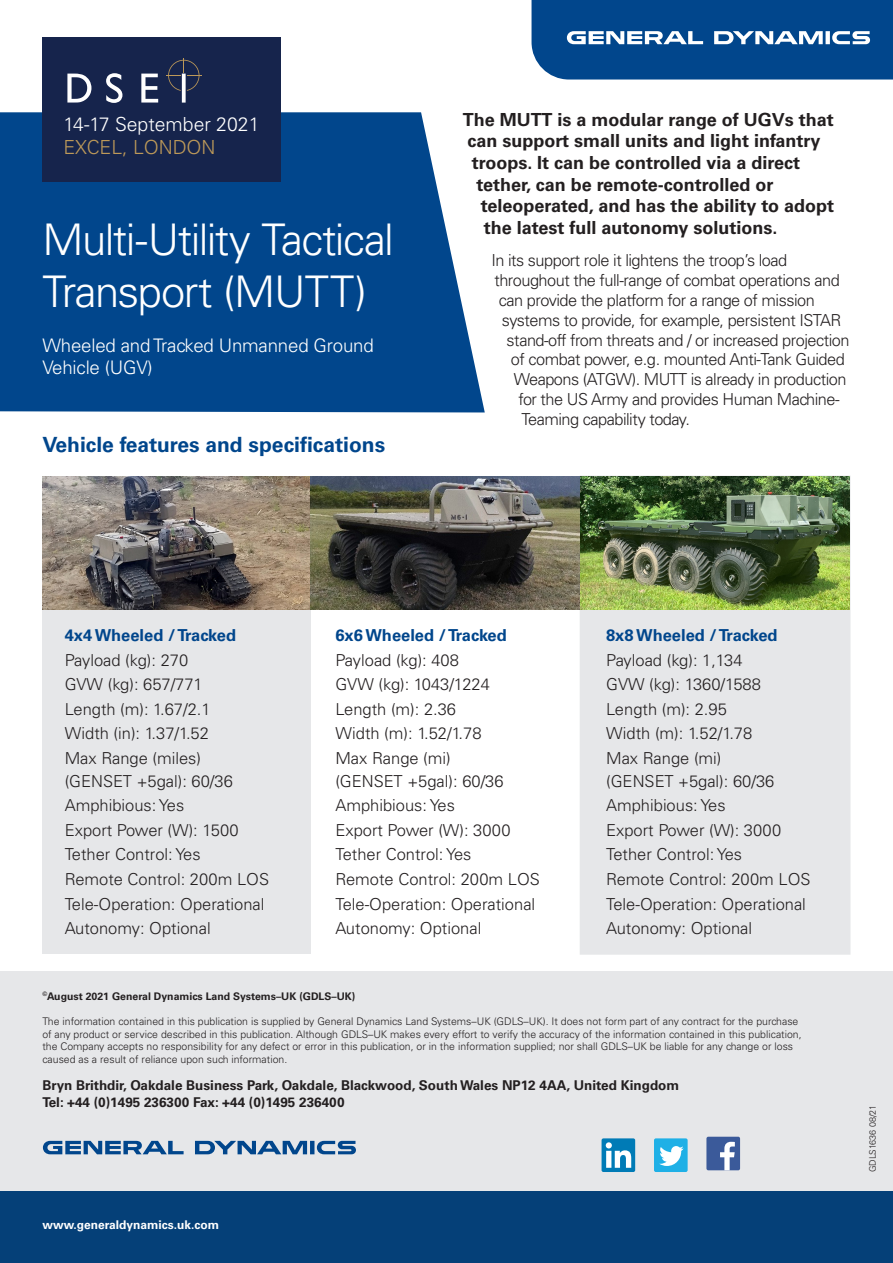
<style>
.page{position:relative;width:893px;height:1263px;background:#fff}
.page>*{position:absolute;margin:0;border:0;box-sizing:border-box;transform-origin:0 0}
.Sub_heading_70__blac{font:300 43.5px/52.3px "Univers LT";letter-spacing:-.035em;color:#fff}
.Intro_bold{font:700 21px "Univers LT";color:#01468c}
.body_text_bold_10pt{font:300 19.35px "Univers LT";color:#fff}
.body_text_bold_10pt-2{font:300 19.35px "Univers LT";color:#bd9959}
.Sub_heading_70__blac-2{font:300 18.6px/22.4px "Univers LT";letter-spacing:-.01em;color:#fff}
.Intro_bold-2{font:700 18px "Univers LT";color:#231f20}
.Intro_bold-3{font:300 16.5px/22.5px "Univers LT";color:#231f20}
.Body_text_10pt{font:300 16.5px "Univers LT";letter-spacing:-.03em;color:#231f20}
.Intro_bold-4{font:700 16.5px "Univers LT";color:#01468c}
.Address{font:700 13.5px/16.5px "Univers LT";color:#231f20}
.Address-2{font:700 12px "Univers LT";color:#fff}
.t1{font:300 10.5px/12.6px "Univers LT Std";color:#231f20}
.t2{font:700 10.5px "Univers LT Std";color:#231f20}
.Copyright{font:300 9px "Univers LT";color:#231f20}
</style>
<div class="page">
<div style="left:0;top:971px;width:893px;height:221px;background:#e6e7e9"></div>
<div style="left:0;top:1192px;width:893px;height:71px;background:#054078"></div>
<svg style="left:43px;top:1141px;width:313px;height:13px"></svg>
<div style="left:654px;top:1138px;width:34px;height:34px;background:#1fb0e6;border-radius:2px"></div>
<svg style="left:659px;top:1146px;width:25px;height:20px"></svg>
<div style="left:706px;top:1137px;width:34px;height:33px;background:#3b5a9a;border-radius:2px"></div>
<svg style="left:720px;top:1142px;width:15px;height:28px"></svg>
<div style="left:602px;top:1138px;width:33px;height:34px;background:#007bb6;border-radius:2px"></div>
<svg style="left:606px;top:1142px;width:25px;height:26px"></svg>
<div style="left:42px;top:476px;width:270px;height:478px;background:#e6e7e9"></div>
<div style="left:311px;top:477px;width:269px;height:478px;background:#fff"></div>
<div style="left:580px;top:475px;width:270px;height:480px;background:#e6e7e9"></div>
<img style="left:42px;top:476px;width:808px;height:134px">
<svg style="left:531px;top:0;width:362px;height:80px;background:#185796"></svg>
<svg style="left:0;top:112px;width:485px;height:300px;background:#145494"></svg>
<div style="left:43px;top:38px;width:238px;height:144px;background:#16244c"></div>
<svg style="left:67px;top:58px;width:135px;height:45px"></svg>
<p class="body_text_bold_10pt" style="left:63px;top:112px;width:198px">14-17 September 2021</p>
<p class="body_text_bold_10pt-2" style="left:63px;top:136px;width:154px">EXCEL, LONDON</p>
<p class="Sub_heading_70__blac" style="left:42px;top:214px;width:353px">Multi-Utility Tactical<br>Transport (MUTT)</p>
<p class="Sub_heading_70__blac-2" style="left:42px;top:334px;width:333px">Wheeled and Tracked Unmanned Ground<br>Vehicle (UGV)</p>
<p class="Intro_bold" style="left:42px;top:433px;width:344px">Vehicle features and specifications</p>
<p class="Intro_bold-2" style="left:463px;top:109px;width:372px">The MUTT is a modular range of UGVs that</p>
<p class="Intro_bold-2" style="left:467px;top:131px;width:354px">can support small units and light infantry</p>
<p class="Intro_bold-2" style="left:472px;top:152px;width:330px">troops. It can be controlled via a direct</p>
<p class="Intro_bold-2" style="left:476px;top:174px;width:299px">tether, can be remote-controlled or</p>
<p class="Intro_bold-2" style="left:481px;top:195px;width:355px">teleoperated, and has the ability to adopt</p>
<p class="Intro_bold-2" style="left:484px;top:217px;width:295px">the latest full autonomy solutions.</p>
<p class="Body_text_10pt" style="left:491px;top:251px;width:297px">In its support role it lightens the troop’s load</p>
<p class="Body_text_10pt" style="left:494px;top:270px;width:347px">throughout the full-range of combat operations and</p>
<p class="Body_text_10pt" style="left:499px;top:290px;width:317px">can provide the platform for a range of mission</p>
<p class="Body_text_10pt" style="left:502px;top:310px;width:341px">systems to provide, for example, persistent ISTAR</p>
<p class="Body_text_10pt" style="left:506px;top:330px;width:345px">stand-off from threats and / or increased projection</p>
<p class="Body_text_10pt" style="left:511px;top:350px;width:335px">of combat power, e.g. mounted Anti-Tank Guided</p>
<p class="Body_text_10pt" style="left:514px;top:369px;width:334px">Weapons (ATGW). MUTT is already in production</p>
<p class="Body_text_10pt" style="left:518px;top:389px;width:323px">for the US Army and provides Human Machine-</p>
<p class="Body_text_10pt" style="left:521px;top:409px;width:170px">Teaming capability today.</p>
<p class="Intro_bold-4" style="left:65px;top:625px;width:173px">4x4 Wheeled / Tracked</p>
<p class="Intro_bold-3" style="left:65px;top:648px;width:125px">Payload (kg): 270</p>
<p class="Intro_bold-3" style="left:65px;top:673px;width:140px">GVW (kg): 657/771</p>
<p class="Intro_bold-3" style="left:65px;top:698px;width:147px">Length (m): 1.67/2.1</p>
<p class="Intro_bold-3" style="left:65px;top:722px;width:146px">Width (in): 1.37/1.52</p>
<p class="Intro_bold-3" style="left:65px;top:747px;width:170px">Max Range (miles) (GENSET +5gal): 60/36</p>
<p class="Intro_bold-3" style="left:65px;top:794px;width:121px">Amphibious: Yes</p>
<p class="Intro_bold-3" style="left:65px;top:819px;width:175px">Export Power (W): 1500</p>
<p class="Intro_bold-3" style="left:65px;top:843px;width:138px">Tether Control: Yes</p>
<p class="Intro_bold-3" style="left:65px;top:868px;width:206px">Remote Control: 200m LOS</p>
<p class="Intro_bold-3" style="left:65px;top:892px;width:201px">Tele-Operation: Operational</p>
<p class="Intro_bold-3" style="left:65px;top:917px;width:147px">Autonomy: Optional</p>
<p class="Intro_bold-4" style="left:335px;top:625px;width:173px">6x6 Wheeled / Tracked</p>
<p class="Intro_bold-3" style="left:335px;top:648px;width:125px">Payload (kg): 408</p>
<p class="Intro_bold-3" style="left:335px;top:673px;width:156px">GVW (kg): 1043/1224</p>
<p class="Intro_bold-3" style="left:335px;top:698px;width:122px">Length (m): 2.36</p>
<p class="Intro_bold-3" style="left:335px;top:722px;width:148px">Width (m): 1.52/1.78</p>
<p class="Intro_bold-3" style="left:335px;top:747px;width:170px">Max Range (mi) (GENSET +5gal): 60/36</p>
<p class="Intro_bold-3" style="left:335px;top:794px;width:121px">Amphibious: Yes</p>
<p class="Intro_bold-3" style="left:335px;top:819px;width:177px">Export Power (W): 3000</p>
<p class="Intro_bold-3" style="left:335px;top:843px;width:138px">Tether Control: Yes</p>
<p class="Intro_bold-3" style="left:335px;top:868px;width:206px">Remote Control: 200m LOS</p>
<p class="Intro_bold-3" style="left:335px;top:892px;width:201px">Tele-Operation: Operational</p>
<p class="Intro_bold-3" style="left:335px;top:917px;width:147px">Autonomy: Optional</p>
<p class="Intro_bold-4" style="left:606px;top:625px;width:173px">8x8 Wheeled / Tracked</p>
<p class="Intro_bold-3" style="left:606px;top:648px;width:138px">Payload (kg): 1,134</p>
<p class="Intro_bold-3" style="left:606px;top:673px;width:156px">GVW (kg): 1360/1588</p>
<p class="Intro_bold-3" style="left:606px;top:698px;width:122px">Length (m): 2.95</p>
<p class="Intro_bold-3" style="left:606px;top:722px;width:148px">Width (m): 1.52/1.78</p>
<p class="Intro_bold-3" style="left:606px;top:747px;width:170px">Max Range (mi) (GENSET +5gal): 60/36</p>
<p class="Intro_bold-3" style="left:606px;top:794px;width:121px">Amphibious: Yes</p>
<p class="Intro_bold-3" style="left:606px;top:819px;width:177px">Export Power (W): 3000</p>
<p class="Intro_bold-3" style="left:606px;top:843px;width:138px">Tether Control: Yes</p>
<p class="Intro_bold-3" style="left:606px;top:868px;width:206px">Remote Control: 200m LOS</p>
<p class="Intro_bold-3" style="left:606px;top:892px;width:201px">Tele-Operation: Operational</p>
<p class="Intro_bold-3" style="left:606px;top:917px;width:147px">Autonomy: Optional</p>
<p class="t2" style="left:42px;top:990px;width:314px"><sup>©</sup>August 2021 General Dynamics Land Systems–UK (GDLS–UK)</p>
<p class="t1" style="left:42px;top:1015px;width:761px">The information contained in this publication is supplied by General Dynamics Land Systems–UK (GDLS–UK). It does not form part of any contract for the purchase of any product or service described in this publication. Although GDLS–UK makes every effort to verify the accuracy of the information contained in this publication, the Company accepts no responsibility for any defect or error in this publication, or in the information supplied; nor shall GDLS–UK be liable for any change or loss caused as a result of reliance upon such information.</p>
<p class="Address" style="left:43px;top:1077px;width:638px">Bryn Brithdir, Oakdale Business Park, Oakdale, Blackwood, South Wales NP12 4AA, United Kingdom<br>Tel: +44 (0)1495 236300 Fax: +44 (0)1495 236400</p>
<p class="Address-2" style="left:43px;top:1218px;width:178px">www.generaldynamics.uk.com</p>
<p class="Copyright" style="left:867px;top:1172px;width:69px;rotate:-90deg">GDLS1636 08/21</p>
</div>
